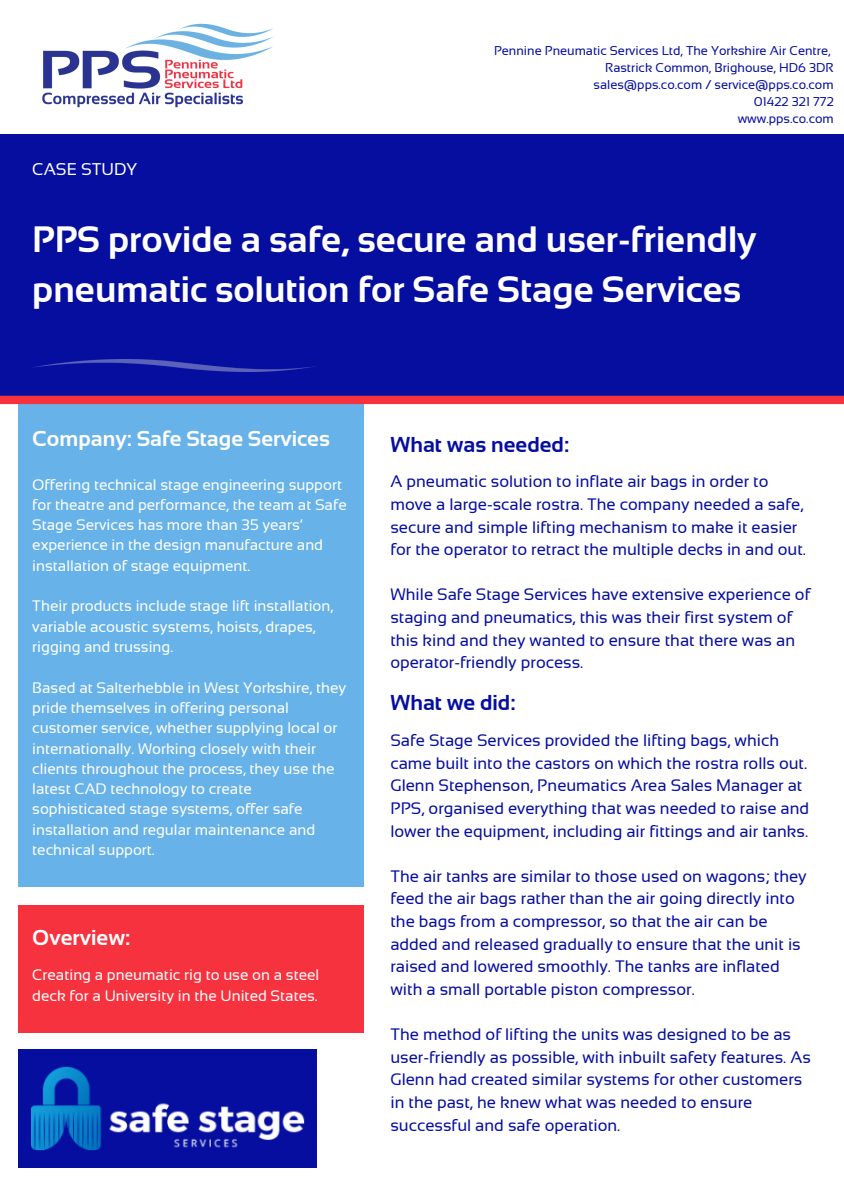
<style>
.page{position:relative;width:844px;height:1194px;background:#fff}
.page>*{position:absolute;margin:0;border:0;box-sizing:border-box;transform-origin:0 0}
.t1{font:700 36.75px/50.4px "Sansation";color:#fff}
.t2{font:700 21.53px "Sansation";color:#fff}
.t3{font:700 21.53px "Sansation";color:#060e9f}
.t4{font:16.97px "Sansation";color:#fff}
.t5{font:16.62px/22.6px "Sansation";color:#060e9f}
.t6{font:15.22px/20.3px "Sansation";color:#fff}
.t7{font:12.78px "Sansation";color:#060e9f}
</style>
<div class="page">
<div style="left:19px;top:371px;width:345px;height:516px;background:#67b2e8"></div>
<div style="left:0;top:135px;width:843px;height:261px;background:#060e9f"></div>
<img style="left:34px;top:359px;width:280px;height:12px">
<svg style="left:0;top:395px;width:843px;height:9px;background:#e32f46"></svg>
<div style="left:19px;top:904px;width:345px;height:128px;background:#f7323f"></div>
<img style="left:42px;top:23px;width:231px;height:85px">
<div style="left:19px;top:1049px;width:297px;height:118px;background:#060e9f"></div>
<img style="left:31px;top:1066px;width:273px;height:83px">
<p class="t4" style="left:32px;top:160px;width:106px">CASE STUDY</p>
<p class="t7" style="left:494px;top:43px;width:338px">Pennine Pneumatic Services Ltd, The Yorkshire Air Centre,</p>
<p class="t7" style="left:605px;top:60px;width:230px">Rastrick Common, Brighouse, HD6 3DR</p>
<p class="t7" style="left:593px;top:77px;width:241px">sales@pps.co.com / service@pps.co.com</p>
<p class="t7" style="left:753px;top:94px;width:81px">01422 321 772</p>
<p class="t7" style="left:737px;top:111px;width:98px">www.pps.co.com</p>
<p class="t1" style="left:32px;top:214px;width:725px">PPS provide a safe, secure and user-friendly pneumatic solution for Safe Stage Services</p>
<p class="t2" style="left:32px;top:427px;width:299px">Company: Safe Stage Services</p>
<p class="t6" style="left:32px;top:474px;width:316px">Offering technical stage engineering support for theatre and performance, the team at Safe Stage Services has more than 35 years’ experience in the design manufacture and installation of stage equipment.</p>
<p class="t6" style="left:32px;top:595px;width:302px">Their products include stage lift installation, variable acoustic systems, hoists, drapes, rigging and trussing.</p>
<p class="t6" style="left:32px;top:677px;width:315px">Based at Salterhebble in West Yorkshire, they pride themselves in offering personal customer service, whether supplying local or internationally. Working closely with their clients throughout the process, they use the latest CAD technology to create sophisticated stage systems, offer safe installation and regular maintenance and technical support.</p>
<p class="t2" style="left:32px;top:925px;width:99px">Overview:</p>
<p class="t6" style="left:32px;top:963px;width:288px;line-height:21.2px">Creating a pneumatic rig to use on a steel deck for a University in the United States.</p>
<p class="t3" style="left:390px;top:432px;width:180px">What was needed:</p>
<p class="t5" style="left:390px;top:470px;width:417px">A pneumatic solution to inflate air bags in order to move a large-scale rostra. The company needed a safe, secure and simple lifting mechanism to make it easier for the operator to retract the multiple decks in and out.</p>
<p class="t5" style="left:390px;top:583px;width:421px">While Safe Stage Services have extensive experience of staging and pneumatics, this was their first system of this kind and they wanted to ensure that there was an operator-friendly process.</p>
<p class="t3" style="left:390px;top:690px;width:127px">What we did:</p>
<p class="t5" style="left:390px;top:729px;width:420px">Safe Stage Services provided the lifting bags, which came built into the castors on which the rostra rolls out.<br>Glenn Stephenson, Pneumatics Area Sales Manager at PPS, organised everything that was needed to raise and lower the equipment, including air fittings and air tanks.</p>
<p class="t5" style="left:390px;top:864px;width:418px">The air tanks are similar to those used on wagons; they feed the air bags rather than the air going directly into the bags from a compressor, so that the air can be added and released gradually to ensure that the unit is raised and lowered smoothly. The tanks are inflated with a small portable piston compressor.</p>
<p class="t5" style="left:390px;top:1022px;width:422px">The method of lifting the units was designed to be as user-friendly as possible, with inbuilt safety features. As Glenn had created similar systems for other customers in the past, he knew what was needed to ensure successful and safe operation.</p>
</div>
